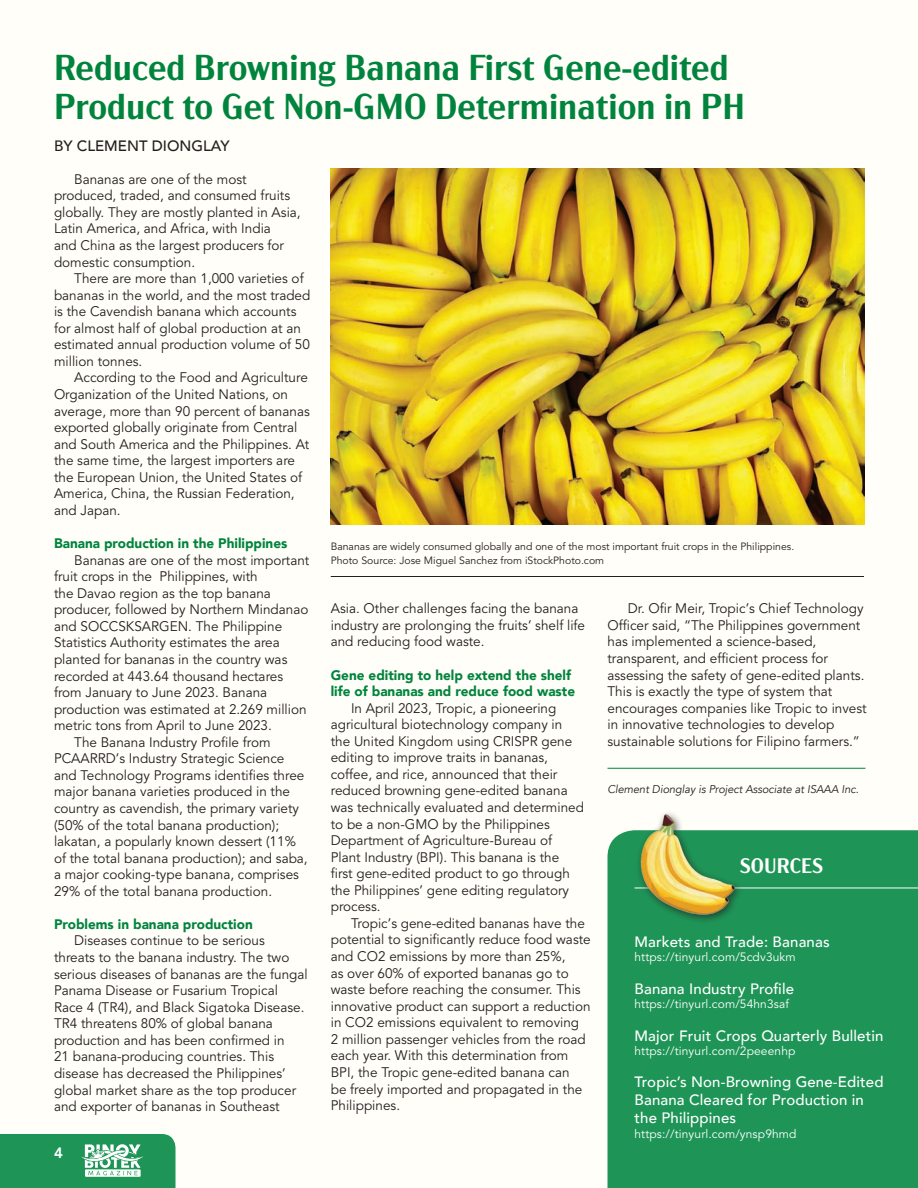
<style>
.page{position:relative;width:918px;height:1188px;background:#fffef8}
.page>*{position:absolute;margin:0;border:0;box-sizing:border-box;transform-origin:0 0}
.t1{font:600 36px/39px "Acme Gothic";color:#00843d}
.t2{font:600 21px "Acme Gothic";color:#fff}
.t3{font:500 15px/18px "Avenir";letter-spacing:.01em;color:#fff}
.t4{font:500 15px "Avenir";color:#231f20}
.t5{font:800 15px "Avenir";color:#fff}
.t6{font:13.8px/16.5px "Avenir";color:#231f20}
.t7{font:900 13.8px/16.5px "Avenir";color:#00843d}
.t8{font:12px "Avenir";letter-spacing:.01em;color:#fff}
.t9{font:italic 11.25px "Avenir";letter-spacing:-.005em;color:#231f20}
.t10{font:10.5px/13.5px "Avenir";color:#231f20}
</style>
<div class="page">
<div style="left:608px;top:830px;width:310px;height:358px;background:#1e9557"></div>
<svg style="left:917px;top:972px;width:1px;height:216px"></svg>
<svg style="left:0;top:1134px;width:176px;height:54px"></svg>
<img style="left:331px;top:169px;width:534px;height:356px">
<hr style="left:331px;top:576px;width:533px;height:1px;background:#231f20">
<hr style="left:634px;top:888px;width:284px;height:1px;background:#fff">
<div style="left:635px;top:809px;width:109px;height:116px;background:#231f20;opacity:.75"></div>
<img style="left:638px;top:812px;width:100px;height:106px">
<hr style="left:608px;top:768px;width:258px;height:1px;background:#00843d">
<h1 class="t1" style="left:54px;top:46px;width:693px">Reduced Browning Banana First Gene-edited<br>Product to Get Non-GMO Determination in PH</h1>
<p class="t4" style="left:54px;top:133px;width:177px">by clement dionglay</p>
<p class="t6" style="left:54px;top:171px;width:248px;text-indent:20px">Bananas are one of the most produced, traded, and consumed fruits globally. They are mostly planted in Asia, Latin America, and Africa, with India<br>and China as the largest producers for domestic consumption.</p>
<p class="t6" style="left:54px;top:271px;width:258px;text-indent:20px">There are more than 1,000 varieties of bananas in the world, and the most traded is the Cavendish banana which accounts for almost half of global production at an estimated annual production volume of 50 million tonnes.</p>
<p class="t6" style="left:54px;top:370px;width:257px;text-indent:20px">According to the Food and Agriculture Organization of the United Nations, on average, more than 90 percent of bananas exported globally originate from Central and South America and the Philippines. At the same time, the largest importers are the European Union, the United States of America, China, the Russian Federation, and Japan.</p>
<p class="t7" style="left:54px;top:535px;width:235px">Banana production in the Philippines</p>
<p class="t6" style="left:74px;top:552px;width:237px">Bananas are one of the most important</p>
<p class="t6" style="left:54px;top:569px;width:205px">fruit crops in the Philippines, with</p>
<p class="t6" style="left:54px;top:585px;width:218px">the Davao region as the top banana</p>
<p class="t6" style="left:54px;top:602px;width:256px">producer, followed by Northern Mindanao</p>
<p class="t6" style="left:54px;top:618px;width:230px">and SOCCSKSARGEN. The Philippine</p>
<p class="t6" style="left:54px;top:635px;width:227px">Statistics Authority estimates the area</p>
<p class="t6" style="left:54px;top:651px;width:235px">planted for bananas in the country was</p>
<p class="t6" style="left:54px;top:668px;width:231px">recorded at 443.64 thousand hectares</p>
<p class="t6" style="left:54px;top:685px;width:215px">from January to June 2023. Banana</p>
<p class="t6" style="left:54px;top:701px;width:254px">production was estimated at 2.269 million</p>
<p class="t6" style="left:54px;top:718px;width:219px">metric tons from April to June 2023.</p>
<p class="t6" style="left:74px;top:734px;width:198px">The Banana Industry Profile from</p>
<p class="t6" style="left:54px;top:751px;width:232px">PCAARRD’s Industry Strategic Science</p>
<p class="t6" style="left:54px;top:767px;width:252px">and Technology Programs identifies three</p>
<p class="t6" style="left:54px;top:784px;width:238px">major banana varieties produced in the</p>
<p class="t6" style="left:54px;top:800px;width:247px">country as cavendish, the primary variety</p>
<p class="t6" style="left:54px;top:817px;width:227px">(50% of the total banana production);</p>
<p class="t6" style="left:54px;top:834px;width:243px">lakatan, a popularly known dessert (11%</p>
<p class="t6" style="left:54px;top:850px;width:255px">of the total banana production); and saba,</p>
<p class="t6" style="left:54px;top:867px;width:246px">a major cooking-type banana, comprises</p>
<p class="t6" style="left:54px;top:883px;width:220px">29% of the total banana production.</p>
<p class="t7" style="left:54px;top:915px;width:200px">Problems in banana production</p>
<p class="t6" style="left:54px;top:933px;width:255px;text-indent:20px">Diseases continue to be serious threats to the banana industry. The two serious diseases of bananas are the fungal Panama Disease or Fusarium Tropical Race 4 (TR4), and Black Sigatoka Disease.<br>TR4 threatens 80% of global banana production and has been confirmed in<br>21 banana-producing countries. This disease has decreased the Philippines’ global market share as the top producer and exporter of bananas in Southeast</p>
<p class="t5" style="left:54px;top:1141px;width:10px">4</p>
<p class="t10" style="left:331px;top:540px;width:465px">Bananas are widely consumed globally and one of the most important fruit crops in the Philippines.<br>Photo Source: Jose Miguel Sanchez from iStockPhoto.com</p>
<p class="t6" style="left:331px;top:601px;width:256px">Asia. Other challenges facing the banana industry are prolonging the fruits’ shelf life and reducing food waste.</p>
<p class="t7" style="left:331px;top:666px;width:246px">Gene editing to help extend the shelf life of bananas and reduce food waste</p>
<p class="t6" style="left:331px;top:700px;width:255px;text-indent:20px">In April 2023, Tropic, a pioneering agricultural biotechnology company in the United Kingdom using CRISPR gene editing to improve traits in bananas, coffee, and rice, announced that their reduced browning gene-edited banana was technically evaluated and determined to be a non-GMO by the Philippines Department of Agriculture-Bureau of Plant Industry (BPI). This banana is the first gene-edited product to go through the Philippines’ gene editing regulatory process.</p>
<p class="t6" style="left:331px;top:915px;width:262px;text-indent:20px">Tropic’s gene-edited bananas have the potential to significantly reduce food waste and CO2 emissions by more than 25%,<br>as over 60% of exported bananas go to waste before reaching the consumer. This innovative product can support a reduction in CO2 emissions equivalent to removing<br>2 million passenger vehicles from the road each year. With this determination from BPI, the Tropic gene-edited banana can<br>be freely imported and propagated in the Philippines.</p>
<p class="t6" style="left:608px;top:601px;width:261px;text-indent:20px">Dr. Ofir Meir, Tropic’s Chief Technology Officer said, “The Philippines government has implemented a science-based, transparent, and efficient process for assessing the safety of gene-edited plants.<br>This is exactly the type of system that encourages companies like Tropic to invest in innovative technologies to develop sustainable solutions for Filipino farmers.”</p>
<p class="t9" style="left:608px;top:782px;width:253px">Clement Dionglay is Project Associate at ISAAA Inc.</p>
<h2 class="t2" style="left:740px;top:850px;width:83px">Sources</h2>
<p class="t3" style="left:634px;top:932px;width:197px">Markets and Trade: Bananas</p>
<p class="t8" style="left:634px;top:948px;width:163px">https://tinyurl.com/5cdv3ukm</p>
<p class="t3" style="left:634px;top:979px;width:161px">Banana Industry Profile</p>
<p class="t8" style="left:634px;top:995px;width:156px">https://tinyurl.com/54hn3saf</p>
<p class="t3" style="left:634px;top:1026px;width:251px">Major Fruit Crops Quarterly Bulletin</p>
<p class="t8" style="left:634px;top:1042px;width:162px">https://tinyurl.com/2peeenhp</p>
<p class="t3" style="left:634px;top:1072px;width:251px">Tropic’s Non-Browning Gene-Edited<br>Banana Cleared for Production in the Philippines</p>
<p class="t8" style="left:634px;top:1125px;width:164px">https://tinyurl.com/ynsp9hmd</p>
</div>
